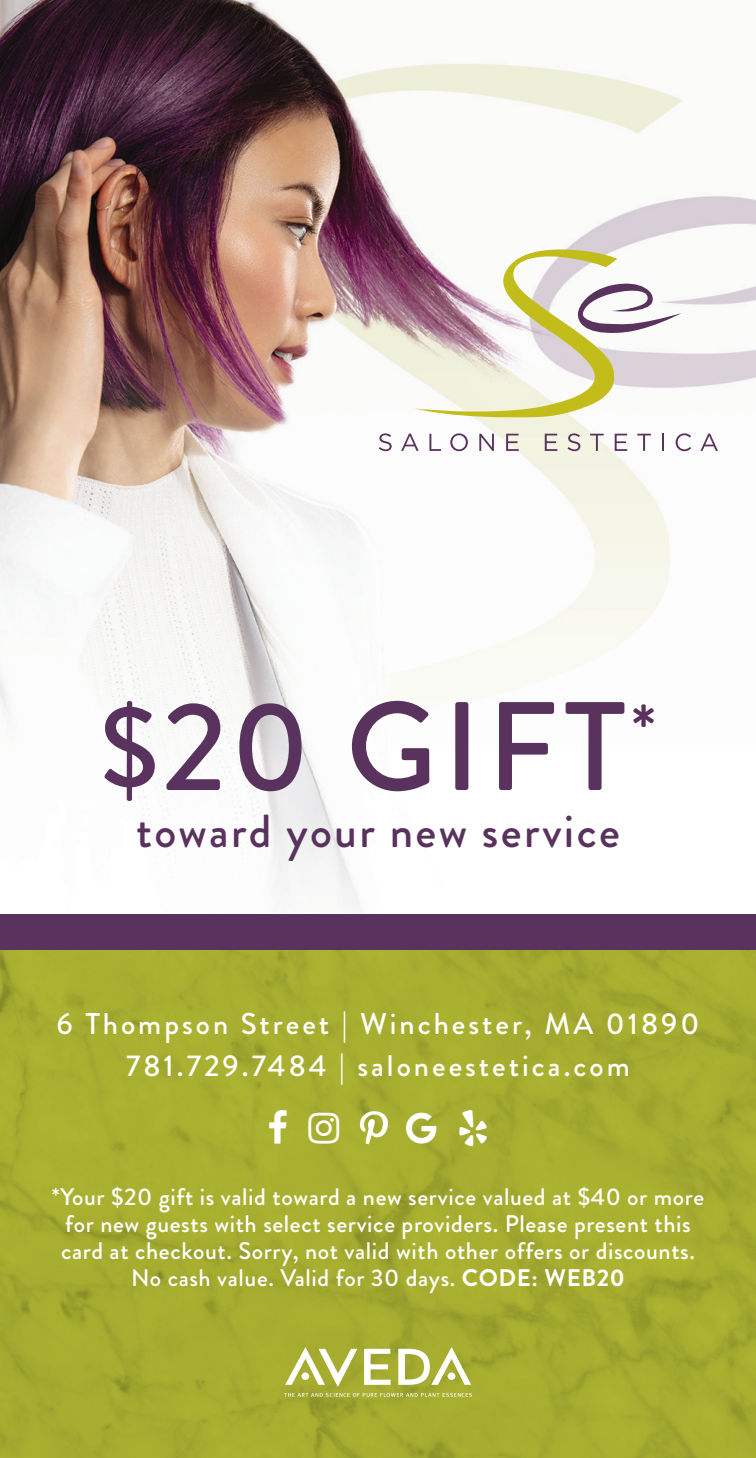
<style>
.page{position:relative;width:756px;height:1458px;background:#fff}
.page>*{position:absolute;margin:0;border:0;box-sizing:border-box;transform-origin:0 0}
.t1{font:500 125.7px "Brandon Grotesque";letter-spacing:.05em;color:#59325e}
.t2{font:500 46.2px "Brandon Grotesque";letter-spacing:.05em;color:#59325e}
.t3{font:500 30px "Brandon Grotesque";letter-spacing:.1em;color:#fff}
.t4{font:500 24px/27px "Brandon Grotesque";letter-spacing:.025em;color:#fff;text-align:center}
.s1{font-size:112.2px}
.s2{font-weight:700}
</style>
<div class="page">
<img style="left:0;top:0;width:756px;height:913px">
<div style="left:0;top:949px;width:756px;height:509px;background:#a8ae30"></div>
<svg style="left:284px;top:1347px;width:188px;height:50px"></svg>
<div style="left:0;top:914px;width:756px;height:35px;background:#59325e"></div>
<svg style="left:415px;top:247px;width:267px;height:173px"></svg>
<svg style="left:379px;top:433px;width:13px;height:18px"></svg>
<svg style="left:401px;top:434px;width:18px;height:17px"></svg>
<svg style="left:429px;top:434px;width:12px;height:17px"></svg>
<svg style="left:450px;top:433px;width:18px;height:18px"></svg>
<svg style="left:479px;top:434px;width:15px;height:17px"></svg>
<svg style="left:506px;top:434px;width:13px;height:17px"></svg>
<svg style="left:545px;top:434px;width:12px;height:17px"></svg>
<svg style="left:567px;top:433px;width:13px;height:18px"></svg>
<svg style="left:590px;top:434px;width:14px;height:17px"></svg>
<svg style="left:615px;top:434px;width:12px;height:17px"></svg>
<svg style="left:637px;top:434px;width:14px;height:17px"></svg>
<svg style="left:662px;top:434px;width:2px;height:17px"></svg>
<svg style="left:676px;top:433px;width:15px;height:18px"></svg>
<svg style="left:700px;top:434px;width:18px;height:17px"></svg>
<svg style="left:360px;top:1110px;width:28px;height:34px"></svg>
<svg style="left:412px;top:1115px;width:25px;height:29px"></svg>
<p class="t1" style="left:100px;top:660px;width:557px"><span class="s1">$</span>20 GIFT<sup>*</sup></p>
<p class="t2" style="left:136px;top:799px;width:485px">toward your new service</p>
<p class="t3" style="left:57px;top:1002px;width:644px">6 Thompson Street | Winchester, MA 01890</p>
<p class="t3" style="left:126px;top:1044px;width:505px">781.729.7484 | saloneestetica.com</p>
<p class="t4" style="left:52px;top:1184px;width:654px">*Your $20 gift is valid toward a new service valued at $40 or more for new guests with select service providers. Please present this card at checkout. Sorry, not valid with other offers or discounts.<br>No cash value. Valid for 30 days. <span class="s2">CODE: WEB20</span></p>
</div>
